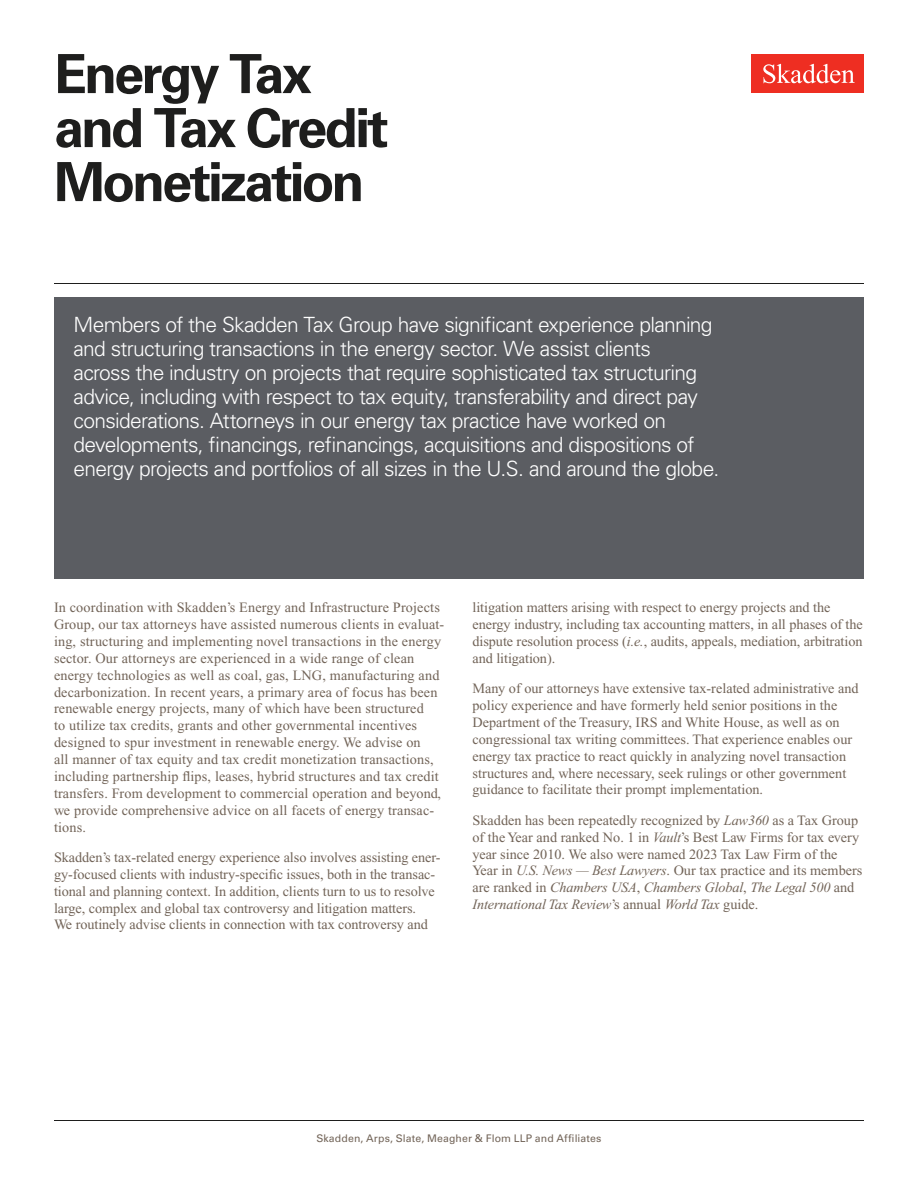
<style>
.page{position:relative;width:918px;height:1188px;background:#fff}
.page>*{position:absolute;margin:0;border:0;box-sizing:border-box;transform-origin:0 0}
.Practice_Area{font:700 54px/54px "Univers LT Std";letter-spacing:-.055em;color:#1e1e1d}
.Feature_Box{font:300 21px/24px "Univers LT Std";letter-spacing:-.035em;color:#fff}
.Main_Body{font:14.25px/16.8px "Times New Roman PS Std";color:#726458}
.t1{font:10.5px "Univers LT Std";letter-spacing:.01em;color:#726458}
.s1{font-style:italic}
</style>
<div class="page">
<div style="left:752px;top:54px;width:112px;height:39px;background:#ee2e22"></div>
<svg style="left:763px;top:64px;width:92px;height:19px"></svg>
<div style="left:54px;top:297px;width:810px;height:281px;background:#5b5d62"></div>
<hr style="left:54px;top:1120px;width:810px;height:1px;background:#1e1e1d">
<hr style="left:54px;top:283px;width:810px;height:1px;background:#1e1e1d">
<h1 class="Practice_Area" style="left:54px;top:48px;width:336px">Energy Tax and Tax Credit<br>Monetization</h1>
<p class="Feature_Box" style="left:74px;top:312px;width:647px">Members of the Skadden Tax Group have significant experience planning and structuring transactions in the energy sector. We assist clients<br>across the industry on projects that require sophisticated tax structuring advice, including with respect to tax equity, transferability and direct pay considerations. Attorneys in our energy tax practice have worked on developments, financings, refinancings, acquisitions and dispositions of energy projects and portfolios of all sizes in the U.S. and around the globe.</p>
<p class="Main_Body" style="left:54px;top:599px;width:392px">In coordination with Skadden’s Energy and Infrastructure Projects Group, our tax attorneys have assisted numerous clients in evaluat&shy;ing, structuring and implementing novel transactions in the energy sector. Our attorneys are experienced in a wide range of clean energy technologies as well as coal, gas, LNG, manufacturing and decarbonization. In recent years, a primary area of focus has been renewable energy projects, many of which have been structured<br>to utilize tax credits, grants and other governmental incentives designed to spur investment in renewable energy. We advise on<br>all manner of tax equity and tax credit monetization transactions, including partnership flips, leases, hybrid structures and tax credit transfers. From development to commercial operation and beyond, we provide comprehensive advice on all facets of energy transac&shy;tions.</p>
<p class="Main_Body" style="left:54px;top:849px;width:388px">Skadden’s tax-related energy experience also involves assisting ener&shy;gy-focused clients with industry-specific issues, both in the transac&shy;tional and planning context. In addition, clients turn to us to resolve large, complex and global tax controversy and litigation matters.<br>We routinely advise clients in connection with tax controversy and</p>
<p class="Main_Body" style="left:472px;top:599px;width:392px">litigation matters arising with respect to energy projects and the energy industry, including tax accounting matters, in all phases of the dispute resolution process (<span class="s1">i.e.</span>, audits, appeals, mediation, arbitration and litigation).</p>
<p class="Main_Body" style="left:472px;top:680px;width:388px">Many of our attorneys have extensive tax-related administrative and policy experience and have formerly held senior positions in the Department of the Treasury, IRS and White House, as well as on congressional tax writing committees. That experience enables our energy tax practice to react quickly in analyzing novel transaction structures and, where necessary, seek rulings or other government guidance to facilitate their prompt implementation.</p>
<p class="Main_Body" style="left:472px;top:812px;width:391px">Skadden has been repeatedly recognized by <span class="s1">Law360</span> as a Tax Group of the Year and ranked No. 1 in <span class="s1">Vault</span>’s Best Law Firms for tax every year since 2010. We also were named 2023 Tax Law Firm of the Year in <span class="s1">U.S. News — Best Lawyers</span>. Our tax practice and its members are ranked in <span class="s1">Chambers USA</span>, <span class="s1">Chambers Global</span>, <span class="s1">The Legal 500</span> and <span class="s1">International Tax Review</span>’s annual <span class="s1">World Tax</span> guide.</p>
<p class="t1" style="left:316px;top:1132px;width:287px">Skadden, Arps, Slate, Meagher &amp; Flom LLP and Affiliates</p>
</div>
